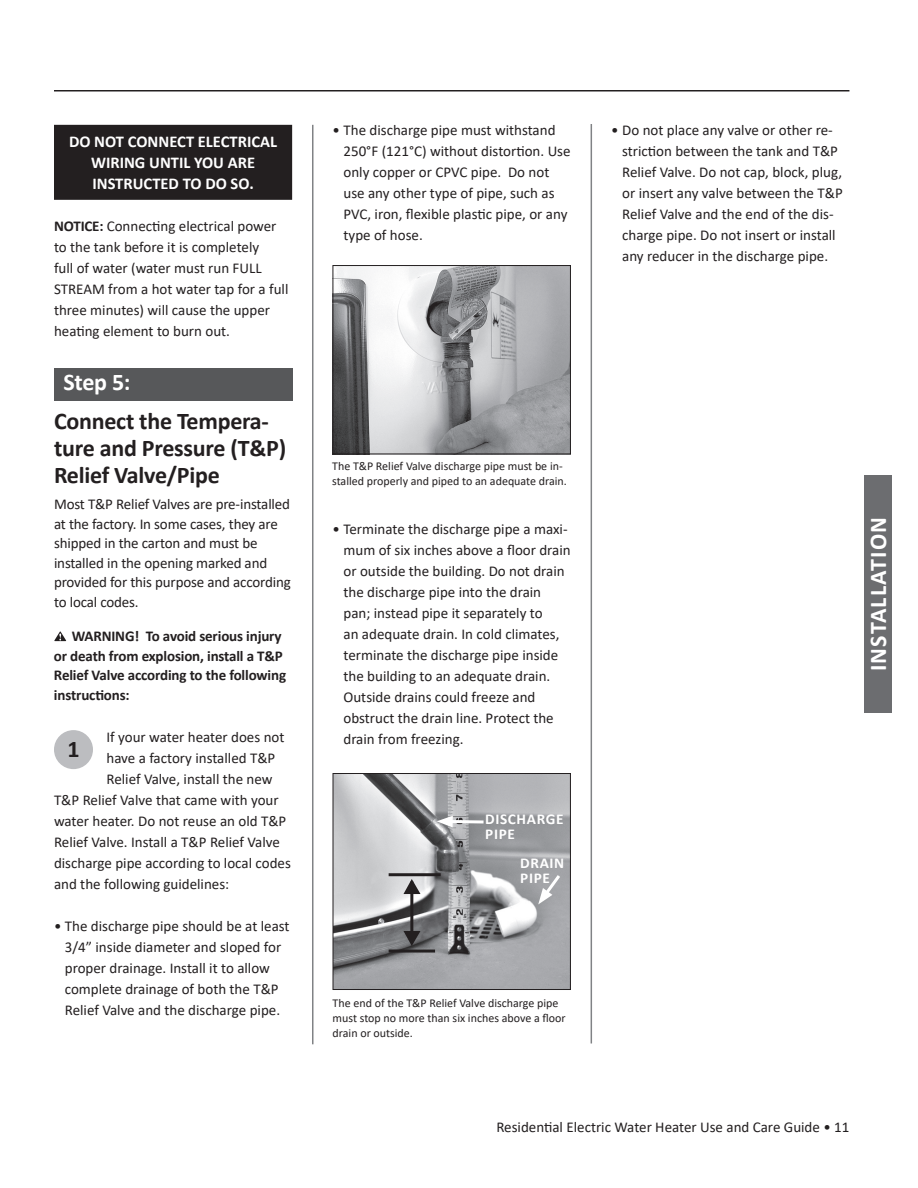
<style>
.page{position:relative;width:918px;height:1188px;background:#fff}
.page>*{position:absolute;margin:0;border:0;box-sizing:border-box;transform-origin:0 0}
.t1{font:700 24px/27px "Calibri";letter-spacing:-.01em;color:#231f20}
.t2{font:700 24px "Calibri";letter-spacing:.05em;color:#fff}
.t3{font:700 16.5px/21px "Calibri";color:#fff;text-align:center}
.t4{font:15px/21px "Calibri";color:#231f20}
.t5{font:700 15px/19.5px "Calibri";letter-spacing:-.01em;color:#231f20}
.t6{font:700 15px/15px "Calibri";letter-spacing:.04em;color:#fff}
.t7{font:12px/15px "Calibri";color:#231f20}
.s1{font-weight:700}
</style>
<div class="page">
<div style="left:55px;top:126px;width:236px;height:73px;background:#231f20"></div>
<div style="left:54px;top:125px;width:238px;height:75px;border:2px solid #231f20"></div>
<svg style="left:54px;top:631px;width:13px;height:10px"></svg>
<div style="left:54px;top:730px;width:39px;height:39px;background:#bcbdc0;border-radius:50%"></div>
<hr style="left:54px;top:90px;width:795px;height:2px;background:#231f20">
<div style="left:54px;top:368px;width:238px;height:33px;background:#57585a"></div>
<img style="left:335px;top:267px;width:234px;height:185px">
<div style="left:333px;top:265px;width:238px;height:189px;border:1px solid #231f20"></div>
<img style="left:335px;top:775px;width:234px;height:213px">
<div style="left:333px;top:773px;width:238px;height:217px;border:1px solid #231f20"></div>
<hr style="left:389px;top:873px;width:52px;height:3px;background:#231f20">
<hr style="left:389px;top:950px;width:46px;height:3px;background:#231f20">
<hr style="left:410px;top:882px;width:3px;height:60px;background:#231f20">
<svg style="left:403px;top:879px;width:18px;height:15px"></svg>
<svg style="left:403px;top:931px;width:18px;height:15px"></svg>
<svg style="left:437px;top:816px;width:50px;height:11px"></svg>
<svg style="left:538px;top:872px;width:25px;height:32px"></svg>
<hr style="left:591px;top:124px;width:1px;height:919px;background:#808285">
<hr style="left:312px;top:125px;width:2px;height:919px;background:#808285">
<div style="left:864px;top:475px;width:27px;height:238px;background:#6c6d70"></div>
<p class="t3" style="left:69px;top:131px;width:210px">DO NOT CONNECT ELECTRICAL<br>WIRING UNTIL YOU ARE<br>INSTRUCTED TO DO SO.</p>
<p class="t4" style="left:54px;top:215px;width:236px"><span class="s1">NOTICE:</span> Connecting electrical power to the tank before it is completely<br>full of water (water must run FULL STREAM from a hot water tap for a full three minutes) will cause the upper heating element to burn out.</p>
<h1 class="t2" style="left:63px;top:366px;width:69px">Step 5:</h1>
<h1 class="t1" style="left:54px;top:407px;width:234px">Connect the Tempera&shy;ture and Pressure (T&amp;P)<br>Relief Valve/Pipe</h1>
<p class="t4" style="left:54px;top:494px;width:238px;line-height:19.5px">Most T&amp;P Relief Valves are pre-installed at the factory. In some cases, they are shipped in the carton and must be installed in the opening marked and provided for this purpose and according to local codes.</p>
<p class="t5" style="left:54px;top:626px;width:234px;text-indent:18px">WARNING! To avoid serious injury or death from explosion, install a T&amp;P<br>Relief Valve according to the following instructions:</p>
<p class="t4" style="left:106px;top:726px;width:179px">If your water heater does not</p>
<p class="t4" style="left:106px;top:747px;width:170px">have a factory installed T&amp;P</p>
<p class="t4" style="left:106px;top:768px;width:168px">Relief Valve, install the new</p>
<p class="t4" style="left:54px;top:789px;width:226px">T&amp;P Relief Valve that came with your</p>
<p class="t4" style="left:54px;top:810px;width:234px">water heater. Do not reuse an old T&amp;P</p>
<p class="t4" style="left:54px;top:831px;width:227px">Relief Valve. Install a T&amp;P Relief Valve</p>
<p class="t4" style="left:54px;top:852px;width:238px">discharge pipe according to local codes</p>
<p class="t4" style="left:54px;top:873px;width:177px">and the following guidelines:</p>
<p class="t4" style="left:54px;top:915px;width:237px;text-align:center">• The discharge pipe should be at least 3/4” inside diameter and sloped for proper drainage. Install it to allow complete drainage of both the T&amp;P Relief Valve and the discharge pipe.</p>
<h1 class="t1" style="left:67px;top:735px;width:14px">1</h1>
<p class="t4" style="left:344px;top:119px;width:229px;text-indent:-11px">• The discharge pipe must withstand<br>250°F (121°C) without distortion. Use only copper or CPVC pipe. Do not use any other type of pipe, such as<br>PVC, iron, flexible plastic pipe, or any type of hose.</p>
<p class="t4" style="left:622px;top:119px;width:222px;text-indent:-11px">• Do not place any valve or other re&shy;striction between the tank and T&amp;P Relief Valve. Do not cap, block, plug, or insert any valve between the T&amp;P Relief Valve and the end of the dis&shy;charge pipe. Do not insert or install any reducer in the discharge pipe.</p>
<p class="t7" style="left:332px;top:458px;width:236px">The T&amp;P Relief Valve discharge pipe must be in&shy;stalled properly and piped to an adequate drain.</p>
<p class="t4" style="left:344px;top:518px;width:229px;text-indent:-11px">• Terminate the discharge pipe a maxi&shy;mum of six inches above a floor drain or outside the building. Do not drain the discharge pipe into the drain pan; instead pipe it separately to<br>an adequate drain. In cold climates, terminate the discharge pipe inside the building to an adequate drain.<br>Outside drains could freeze and obstruct the drain line. Protect the drain from freezing.</p>
<p class="t6" style="left:485px;top:811px;width:80px">DISCHARGE<br>PIPE</p>
<p class="t6" style="left:520px;top:855px;width:45px">DRAIN<br>PIPE</p>
<h1 class="t2" style="left:861px;top:671px;width:156px;rotate:-90deg">INSTALLATION</h1>
<p class="t7" style="left:333px;top:995px;width:235px">The end of the T&amp;P Relief Valve discharge pipe must stop no more than six inches above a floor drain or outside.</p>
<p class="t4" style="left:496px;top:1116px;width:355px">Residential Electric Water Heater Use and Care Guide • 11</p>
</div>
